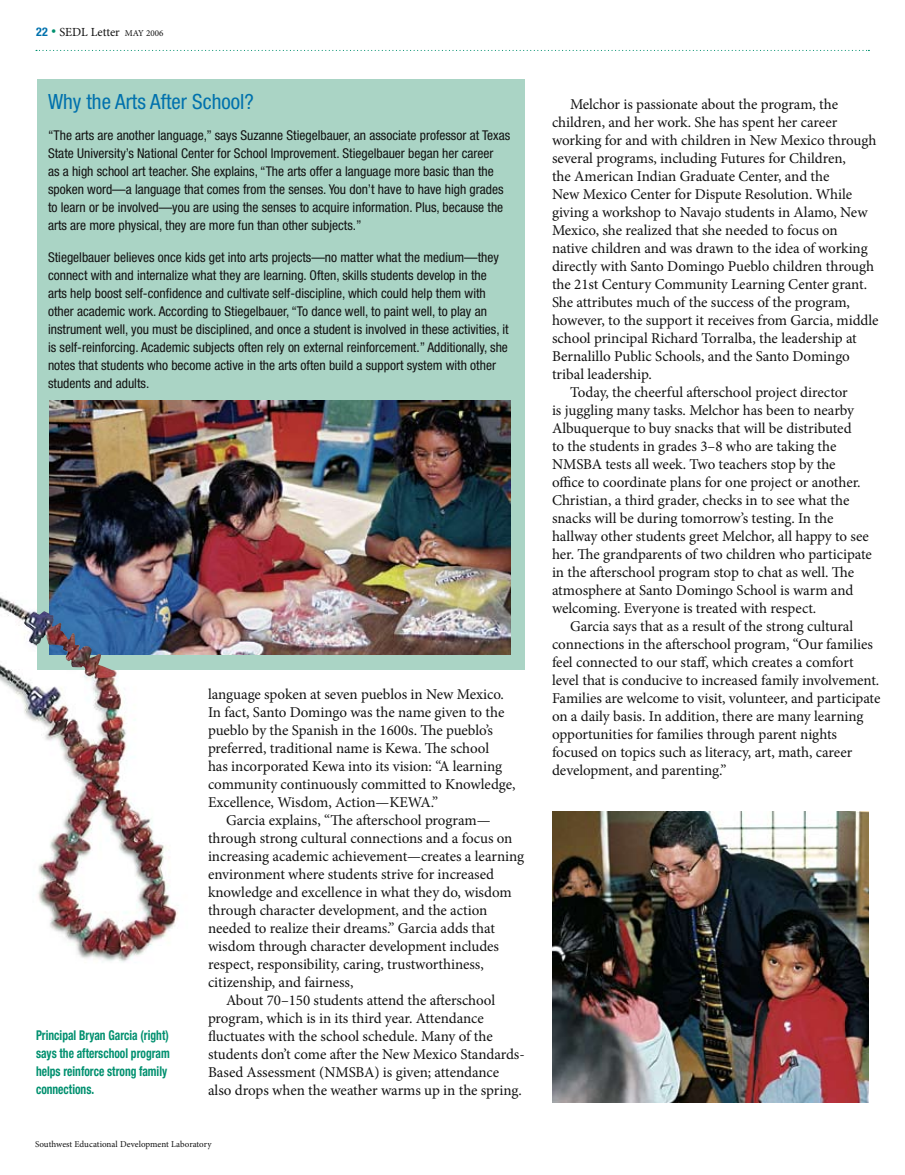
<style>
.page{position:relative;width:905px;height:1175px;background:#fff}
.page>*{position:absolute;margin:0;border:0;box-sizing:border-box;transform-origin:0 0}
.t1{font:condensed 21px "Helvetica Neue";color:#0071ad}
.t2{font:15px "Minion Pro";letter-spacing:-.005em;color:#121212}
.t3{font:condensed 13.5px/18px "Helvetica Neue";color:#121212}
.t4{font:700 condensed 13.5px/18px "Helvetica Neue";color:#00906f;scale:.85 1}
.t5{font:12.3px "Minion Pro";letter-spacing:-.005em;color:#121212}
.t6{font:9px "Minion Pro";color:#121212}
.s1{font-family:"Helvetica Neue";font-weight:700;font-stretch:condensed;font-size:12px;color:#0071ad}
.s2{font-size:13.5px;color:#00906f}
.s3{font-size:9px}
</style>
<div class="page">
<svg style="left:36px;top:50px;width:833px;height:1px"></svg>
<img style="left:0;top:597px;width:191px;height:365px">
<div style="left:37px;top:79px;width:487px;height:590px;background:#aad4c5"></div>
<img style="left:49px;top:400px;width:461px;height:254px">
<img style="left:552px;top:812px;width:316px;height:290px">
<img style="left:24px;top:611px;width:91px;height:67px">
<p class="t5" style="left:36px;top:24px;width:129px"><span class="s1">22</span> <span class="s2">•</span> SEDL Letter <span class="s3">MAY 2006</span></p>
<h1 class="t1" style="left:48px;top:89px;width:207px">Why the Arts After School?</h1>
<p class="t3" style="left:48px;top:126px;width:464px">“The arts are another language,” says Suzanne Stiegelbauer, an associate professor at Texas State University’s National Center for School Improvement. Stiegelbauer began her career<br>as a high school art teacher. She explains, “The arts offer a language more basic than the spoken word—a language that comes from the senses. You don’t have to have high grades to learn or be involved—you are using the senses to acquire information. Plus, because the arts are more physical, they are more fun than other subjects.”</p>
<p class="t3" style="left:48px;top:248px;width:462px">Stiegelbauer believes once kids get into arts projects—no matter what the medium—they connect with and internalize what they are learning. Often, skills students develop in the arts help boost self-confidence and cultivate self-discipline, which could help them with other academic work. According to Stiegelbauer, “To dance well, to paint well, to play an instrument well, you must be disciplined, and once a student is involved in these activities, it is self-reinforcing. Academic subjects often rely on external reinforcement.” Additionally, she notes that students who become active in the arts often build a support system with other students and adults.</p>
<p class="t4" style="left:36px;top:1026px;width:159px">Principal Bryan Garcia (right) says the afterschool program helps reinforce strong family connections.</p>
<p class="t2" style="left:208px;top:683px;width:297px">language spoken at seven pueblos in New Mexico.</p>
<p class="t2" style="left:208px;top:701px;width:298px">In fact, Santo Domingo was the name given to the</p>
<p class="t2" style="left:208px;top:719px;width:286px">pueblo by the Spanish in the 1600s. The pueblo’s</p>
<p class="t2" style="left:208px;top:737px;width:283px">preferred, traditional name is Kewa. The school</p>
<p class="t2" style="left:208px;top:755px;width:295px">has incorporated Kewa into its vision: “A learning</p>
<p class="t2" style="left:208px;top:773px;width:309px">community continuously committed to Knowledge,</p>
<p class="t2" style="left:208px;top:791px;width:231px">Excellence, Wisdom, Action—KEWA.”</p>
<p class="t2" style="left:226px;top:809px;width:266px">Garcia explains, “The afterschool program—</p>
<p class="t2" style="left:208px;top:827px;width:306px">through strong cultural connections and a focus on</p>
<p class="t2" style="left:208px;top:845px;width:318px">increasing academic achievement—creates a learning</p>
<p class="t2" style="left:208px;top:863px;width:287px">environment where students strive for increased</p>
<p class="t2" style="left:208px;top:881px;width:305px">knowledge and excellence in what they do, wisdom</p>
<p class="t2" style="left:208px;top:899px;width:281px">through character development, and the action</p>
<p class="t2" style="left:208px;top:917px;width:288px">needed to realize their dreams.” Garcia adds that</p>
<p class="t2" style="left:208px;top:935px;width:292px">wisdom through character development includes</p>
<p class="t2" style="left:208px;top:953px;width:277px">respect, responsibility, caring, trustworthiness,</p>
<p class="t2" style="left:208px;top:971px;width:147px">citizenship, and fairness,</p>
<p class="t2" style="left:226px;top:989px;width:271px">About 70–150 students attend the afterschool</p>
<p class="t2" style="left:208px;top:1007px;width:277px">program, which is in its third year. Attendance</p>
<p class="t2" style="left:208px;top:1025px;width:286px">fluctuates with the school schedule. Many of the</p>
<p class="t2" style="left:208px;top:1043px;width:318px">students don’t come after the New Mexico Standards-</p>
<p class="t2" style="left:208px;top:1061px;width:293px">Based Assessment (NMSBA) is given; attendance</p>
<p class="t2" style="left:208px;top:1079px;width:315px">also drops when the weather warms up in the spring.</p>
<p class="t6" style="left:35px;top:1138px;width:178px">Southwest Educational Development Laboratory</p>
<p class="t2" style="left:570px;top:94px;width:270px">Melchor is passionate about the program, the</p>
<p class="t2" style="left:552px;top:112px;width:287px">children, and her work. She has spent her career</p>
<p class="t2" style="left:552px;top:130px;width:326px">working for and with children in New Mexico through</p>
<p class="t2" style="left:552px;top:148px;width:295px">several programs, including Futures for Children,</p>
<p class="t2" style="left:552px;top:166px;width:279px">the American Indian Graduate Center, and the</p>
<p class="t2" style="left:552px;top:184px;width:302px">New Mexico Center for Dispute Resolution. While</p>
<p class="t2" style="left:552px;top:202px;width:317px">giving a workshop to Navajo students in Alamo, New</p>
<p class="t2" style="left:552px;top:220px;width:287px">Mexico, she realized that she needed to focus on</p>
<p class="t2" style="left:552px;top:238px;width:317px">native children and was drawn to the idea of working</p>
<p class="t2" style="left:552px;top:256px;width:323px">directly with Santo Domingo Pueblo children through</p>
<p class="t2" style="left:552px;top:274px;width:316px">the 21st Century Community Learning Center grant.</p>
<p class="t2" style="left:552px;top:292px;width:299px">She attributes much of the success of the program,</p>
<p class="t2" style="left:552px;top:310px;width:328px">however, to the support it receives from Garcia, middle</p>
<p class="t2" style="left:552px;top:328px;width:306px">school principal Richard Torralba, the leadership at</p>
<p class="t2" style="left:552px;top:346px;width:299px">Bernalillo Public Schools, and the Santo Domingo</p>
<p class="t2" style="left:552px;top:364px;width:101px">tribal leadership.</p>
<p class="t2" style="left:570px;top:382px;width:279px">Today, the cheerful afterschool project director</p>
<p class="t2" style="left:552px;top:400px;width:303px">is juggling many tasks. Melchor has been to nearby</p>
<p class="t2" style="left:552px;top:418px;width:301px">Albuquerque to buy snacks that will be distributed</p>
<p class="t2" style="left:552px;top:436px;width:286px">to the students in grades 3–8 who are taking the</p>
<p class="t2" style="left:552px;top:454px;width:285px">NMSBA tests all week. Two teachers stop by the</p>
<p class="t2" style="left:552px;top:472px;width:310px">office to coordinate plans for one project or another.</p>
<p class="t2" style="left:552px;top:490px;width:299px">Christian, a third grader, checks in to see what the</p>
<p class="t2" style="left:552px;top:508px;width:283px">snacks will be during tomorrow’s testing. In the</p>
<p class="t2" style="left:552px;top:526px;width:318px">hallway other students greet Melchor, all happy to see</p>
<p class="t2" style="left:552px;top:544px;width:321px">her. The grandparents of two children who participate</p>
<p class="t2" style="left:552px;top:562px;width:304px">in the afterschool program stop to chat as well. The</p>
<p class="t2" style="left:552px;top:580px;width:303px">atmosphere at Santo Domingo School is warm and</p>
<p class="t2" style="left:552px;top:598px;width:266px">welcoming. Everyone is treated with respect.</p>
<p class="t2" style="left:570px;top:616px;width:285px">Garcia says that as a result of the strong cultural</p>
<p class="t2" style="left:552px;top:634px;width:322px">connections in the afterschool program, “Our families</p>
<p class="t2" style="left:552px;top:652px;width:303px">feel connected to our staff, which creates a comfort</p>
<p class="t2" style="left:552px;top:670px;width:329px">level that is conducive to increased family involvement.</p>
<p class="t2" style="left:552px;top:688px;width:330px">Families are welcome to visit, volunteer, and participate</p>
<p class="t2" style="left:552px;top:706px;width:313px">on a daily basis. In addition, there are many learning</p>
<p class="t2" style="left:552px;top:724px;width:286px">opportunities for families through parent nights</p>
<p class="t2" style="left:552px;top:742px;width:302px">focused on topics such as literacy, art, math, career</p>
<p class="t2" style="left:552px;top:760px;width:176px">development, and parenting.”</p>
</div>
